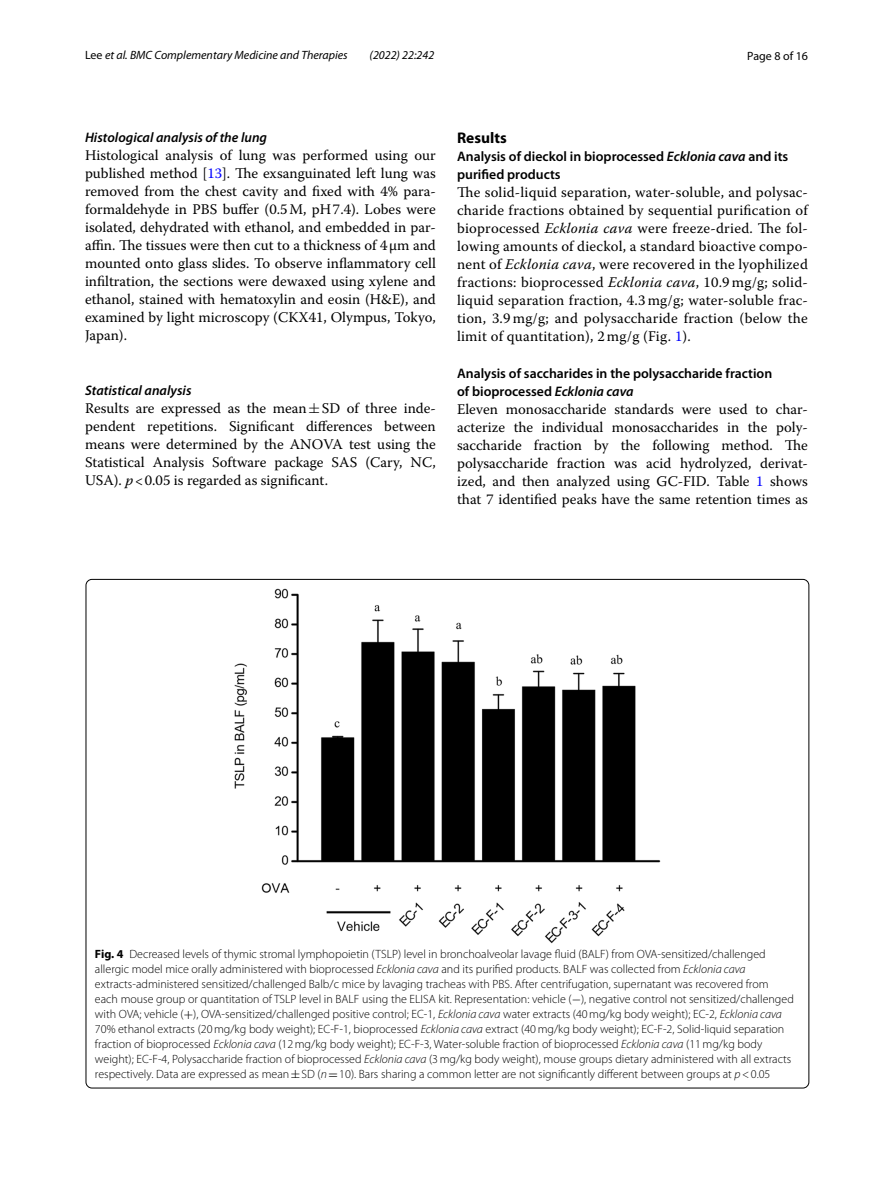
<style>
.page{position:relative;width:893px;height:1187px;background:#fff}
.page>*{position:absolute;margin:0;border:0;box-sizing:border-box;transform-origin:0 0}
.t1{font:700 15.45px "Myriad Pro";color:#000}
.t2{font:14.7px/18px "Warnock Pro";color:#000;text-align:justify}
.t3{font:600 13.8px/18px "Myriad Pro";color:#000}
.t4{font:italic 600 13.8px "Myriad Pro";color:#000}
.t5{font:300 12px/15px "Myriad Pro";color:#000}
.t6{font:italic 12px "Myriad Pro";color:#000}
.t7{font:12px "Myriad Pro";color:#000}
.s1{font-style:normal}
.s2{color:#00f}
.s3{font-family:"MTSY"}
.s4{font-style:italic}
.s5{font-weight:700}
.s6{font-family:"MTSY";font-weight:400}
</style>
<div class="page">
<img style="left:235px;top:588px;width:425px;height:355px">
<p class="t6" style="left:85px;top:48px;width:264px"><span class="s1">Lee</span> et al. BMC Complementary Medicine and Therapies</p>
<p class="t6" style="left:370px;top:48px;width:66px">(2022) 22:242</p>
<p class="t7" style="left:747px;top:48px;width:62px">Page 8 of 16</p>
<p class="t4" style="left:85px;top:129px;width:184px">Histological analysis of the lung</p>
<p class="t2" style="left:85px;top:146px;width:352px">Histological analysis of lung was performed using our published method [<span class="s2">13</span>]. The exsanguinated left lung was removed from the chest cavity and fixed with 4% para&shy;formaldehyde in PBS buffer (0.5M, pH7.4). Lobes were isolated, dehydrated with ethanol, and embedded in par&shy;affin. The tissues were then cut to a thickness of 4μm and mounted onto glass slides. To observe inflammatory cell infiltration, the sections were dewaxed using xylene and ethanol, stained with hematoxylin and eosin (H&amp;E), and examined by light microscopy (CKX41, Olympus, Tokyo, Japan).</p>
<p class="t4" style="left:85px;top:382px;width:108px">Statistical analysis</p>
<p class="t2" style="left:85px;top:399px;width:352px">Results are expressed as the mean<span class="s3">±</span>SD of three inde&shy;pendent repetitions. Significant differences between means were determined by the ANOVA test using the Statistical Analysis Software package SAS (Cary, NC, USA). <span class="s4">p</span>&lt;0.05 is regarded as significant.</p>
<p class="t1" style="left:457px;top:128px;width:51px">Results</p>
<p class="t3" style="left:457px;top:147px;width:333px">Analysis of dieckol in bioprocessed <span class="s4">Ecklonia cava</span> and its purified products</p>
<p class="t2" style="left:457px;top:183px;width:352px">The solid-liquid separation, water-soluble, and polysac&shy;charide fractions obtained by sequential purification of bioprocessed <span class="s4">Ecklonia cava</span> were freeze-dried. The fol&shy;lowing amounts of dieckol, a standard bioactive compo&shy;nent of <span class="s4">Ecklonia cava</span>, were recovered in the lyophilized fractions: bioprocessed <span class="s4">Ecklonia cava</span>, 10.9 mg/g; solid&shy;liquid separation fraction, 4.3 mg/g; water-soluble frac&shy;tion, 3.9 mg/g; and polysaccharide fraction (below the limit of quantitation), 2 mg/g (Fig. <span class="s2">1</span>).</p>
<p class="t3" style="left:457px;top:363px;width:317px">Analysis of saccharides in the polysaccharide fraction of bioprocessed <span class="s4">Ecklonia cava</span></p>
<p class="t2" style="left:457px;top:399px;width:352px">Eleven monosaccharide standards were used to char&shy;acterize the individual monosaccharides in the poly&shy;saccharide fraction by the following method. The polysaccharide fraction was acid hydrolyzed, derivat&shy;ized, and then analyzed using GC-FID. Table <span class="s2">1</span> shows that 7 identified peaks have the same retention times as</p>
<p class="t5" style="left:95px;top:947px;width:700px"><span class="s5">Fig. 4</span> Decreased levels of thymic stromal lymphopoietin (TSLP) level in bronchoalveolar lavage fluid (BALF) from OVA-sensitized/challenged allergic model mice orally administered with bioprocessed <span class="s4">Ecklonia cava</span> and its purified products. BALF was collected from <span class="s4">Ecklonia cava </span>extracts-administered sensitized/challenged Balb/c mice by lavaging tracheas with PBS. After centrifugation, supernatant was recovered from each mouse group or quantitation of TSLP level in BALF using the ELISA kit. Representation: vehicle (<span class="s6">−</span>), negative control not sensitized/challenged with OVA; vehicle (<span class="s6">+</span>), OVA-sensitized/challenged positive control; EC-1, <span class="s4">Ecklonia cava</span> water extracts (40mg/kg body weight); EC-2, <span class="s4">Ecklonia cava </span>70% ethanol extracts (20mg/kg body weight); EC-F-1, bioprocessed <span class="s4">Ecklonia cava</span> extract (40mg/kg body weight); EC-F-2, Solid-liquid separation fraction of bioprocessed <span class="s4">Ecklonia cava</span> (12mg/kg body weight); EC-F-3, Water-soluble fraction of bioprocessed <span class="s4">Ecklonia cava</span> (11mg/kg body weight); EC-F-4, Polysaccharide fraction of bioprocessed <span class="s4">Ecklonia cava</span> (3mg/kg body weight), mouse groups dietary administered with all extracts respectively. Data are expressed as mean<span class="s6">±</span>SD (<span class="s4">n</span><span class="s6">=</span>10). Bars sharing a common letter are not significantly different between groups at <span class="s4">p</span>&lt;0.05</p>
</div>
